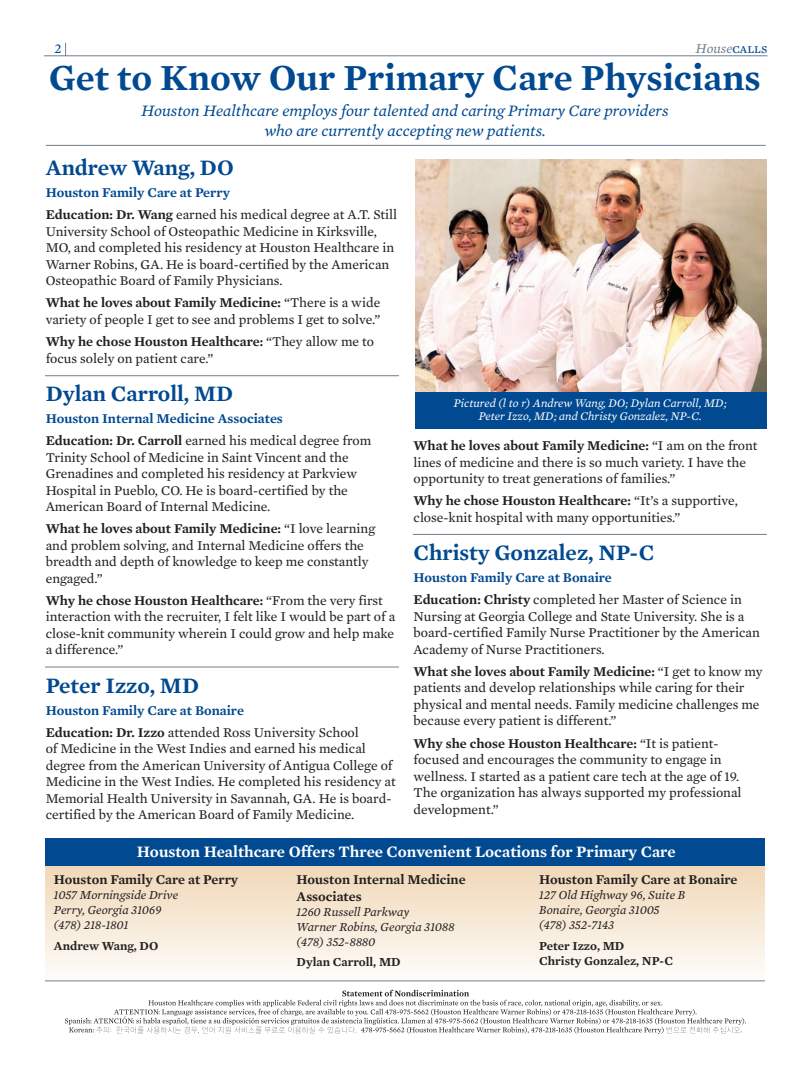
<style>
.page{position:relative;width:810px;height:1080px;background:#fff}
.page>*{position:absolute;margin:0;border:0;box-sizing:border-box;transform-origin:0 0}
.t1{font:600 37.5px "Mercury Text G2";color:#014990}
.t2{font:600 22.5px "Mercury Text G2";color:#014990}
.t3{font:italic 16.25px "Mercury Text G2";color:#014990}
.t4{font:600 16.25px "Mercury Text G2";color:#fff}
.t5{font:13.75px/16.5px "Mercury Text G2";color:#231f20}
.t6{font:600 13.75px "Mercury Text G2";color:#014990}
.t7{font:600 13.75px/16.5px "Mercury Text G2";color:#231f20}
.t8{font:italic 13.75px "Mercury Text G2";color:#707f8b}
.t9{font:13.75px "Mercury Text G2";color:#014990}
.t10{font:italic 12.5px "Mercury Text G2";color:#231f20}
.t11{font:600 12.5px "Mercury Text G2";color:#231f20}
.t12{font:italic 11.88px "Mercury Text G2";color:#fff}
.s1{font-family:"Mercury Text G2 Roman SC";font-style:normal;color:#014990}
.s2{font-weight:600}
</style>
<div class="page">
<div style="left:45px;top:866px;width:720px;height:116px;background:linear-gradient(to bottom,#f0d7b7,#fdfdfb)"></div>
<div style="left:45px;top:839px;width:720px;height:27px;background:#014990"></div>
<hr style="left:44px;top:55px;width:724px;height:1px;background:#707f8b">
<svg style="left:65px;top:43px;width:1px;height:12px"></svg>
<hr style="left:46px;top:145px;width:720px;height:1px;background:#707f8b">
<hr style="left:45px;top:980px;width:720px;height:1px;background:#707f8b">
<svg style="left:65px;top:990px;width:681px;height:44px"></svg>
<div style="left:415px;top:390px;width:351px;height:39px;background:#014990"></div>
<img style="left:415px;top:160px;width:351px;height:232px">
<hr style="left:45px;top:375px;width:354px;height:1px;background:#707f8b">
<hr style="left:45px;top:667px;width:354px;height:1px;background:#707f8b">
<hr style="left:413px;top:534px;width:354px;height:1px;background:#707f8b">
<p class="t9" style="left:54px;top:40px;width:9px">2</p>
<p class="t8" style="left:696px;top:40px;width:73px">House<span class="s1">calls</span></p>
<p class="t1" style="left:49px;top:55px;width:713px">Get to Know Our Primary Care Physicians</p>
<p class="t3" style="left:141px;top:101px;width:529px">Houston Healthcare employs four talented and caring Primary Care providers</p>
<p class="t3" style="left:264px;top:121px;width:283px">who are currently accepting new patients.</p>
<p class="t2" style="left:46px;top:154px;width:190px">Andrew Wang, DO</p>
<p class="t6" style="left:46px;top:184px;width:186px">Houston Family Care at Perry</p>
<p class="t5" style="left:46px;top:207px;width:353px"><span class="s2">Education: Dr. Wang</span> earned his medical degree at A.T. Still University School of Osteopathic Medicine in Kirksville, MO, and completed his residency at Houston Healthcare in Warner Robins, GA. He is board-certified by the American Osteopathic Board of Family Physicians.</p>
<p class="t5" style="left:46px;top:295px;width:336px"><span class="s2">What he loves about Family Medicine:</span> “There is a wide variety of people I get to see and problems I get to solve.”</p>
<p class="t5" style="left:46px;top:333px;width:330px"><span class="s2">Why he chose Houston Healthcare:</span> “They allow me to focus solely on patient care.”</p>
<p class="t2" style="left:46px;top:380px;width:189px">Dylan Carroll, MD</p>
<p class="t6" style="left:46px;top:410px;width:239px">Houston Internal Medicine Associates</p>
<p class="t5" style="left:46px;top:432px;width:327px"><span class="s2">Education: Dr. Carroll</span> earned his medical degree from Trinity School of Medicine in Saint Vincent and the Grenadines and completed his residency at Parkview Hospital in Pueblo, CO. He is board-certified by the American Board of Internal Medicine.</p>
<p class="t5" style="left:46px;top:520px;width:331px"><span class="s2">What he loves about Family Medicine:</span> “I love learning and problem solving, and Internal Medicine offers the breadth and depth of knowledge to keep me constantly engaged.”</p>
<p class="t5" style="left:46px;top:592px;width:351px"><span class="s2">Why he chose Houston Healthcare:</span> “From the very first interaction with the recruiter, I felt like I would be part of a close-knit community wherein I could grow and help make a difference.”</p>
<p class="t2" style="left:46px;top:671px;width:155px">Peter Izzo, MD</p>
<p class="t6" style="left:46px;top:702px;width:200px">Houston Family Care at Bonaire</p>
<p class="t5" style="left:46px;top:724px;width:352px"><span class="s2">Education: Dr. Izzo</span> attended Ross University School<br>of Medicine in the West Indies and earned his medical degree from the American University of Antigua College of Medicine in the West Indies. He completed his residency at Memorial Health University in Savannah, GA. He is board&shy;certified by the American Board of Family Medicine.</p>
<p class="t12" style="left:454px;top:396px;width:274px">Pictured (l to r) Andrew Wang, DO; Dylan Carroll, MD;</p>
<p class="t12" style="left:479px;top:409px;width:224px">Peter Izzo, MD; and Christy Gonzalez, NP-C.</p>
<p class="t5" style="left:414px;top:437px;width:346px"><span class="s2">What he loves about Family Medicine:</span> “I am on the front lines of medicine and there is so much variety. I have the opportunity to treat generations of families.”</p>
<p class="t5" style="left:414px;top:493px;width:326px"><span class="s2">Why he chose Houston Healthcare:</span> “It’s a supportive, close-knit hospital with many opportunities.”</p>
<p class="t2" style="left:414px;top:539px;width:242px">Christy Gonzalez, NP-C</p>
<p class="t6" style="left:414px;top:569px;width:200px">Houston Family Care at Bonaire</p>
<p class="t5" style="left:414px;top:592px;width:348px"><span class="s2">Education: Christy</span> completed her Master of Science in Nursing at Georgia College and State University. She is a board-certified Family Nurse Practitioner by the American Academy of Nurse Practitioners.</p>
<p class="t5" style="left:414px;top:663px;width:351px"><span class="s2">What she loves about Family Medicine:</span> “I get to know my patients and develop relationships while caring for their physical and mental needs. Family medicine challenges me because every patient is different.”</p>
<p class="t5" style="left:414px;top:735px;width:329px"><span class="s2">Why she chose Houston Healthcare:</span> “It is patient&shy;focused and encourages the community to engage in wellness. I started as a patient care tech at the age of 19.<br>The organization has always supported my professional development.”</p>
<p class="t4" style="left:137px;top:842px;width:540px">Houston Healthcare Offers Three Convenient Locations for Primary Care</p>
<p class="t7" style="left:54px;top:871px;width:186px">Houston Family Care at Perry</p>
<p class="t10" style="left:54px;top:888px;width:126px">1057 Morningside Drive</p>
<p class="t10" style="left:54px;top:903px;width:109px">Perry, Georgia 31069</p>
<p class="t10" style="left:54px;top:918px;width:76px">(478) 218-1801</p>
<p class="t11" style="left:54px;top:938px;width:106px">Andrew Wang, DO</p>
<p class="t7" style="left:297px;top:871px;width:171px">Houston Internal Medicine<br>Associates</p>
<p class="t10" style="left:297px;top:904px;width:114px">1260 Russell Parkway</p>
<p class="t10" style="left:297px;top:919px;width:160px">Warner Robins, Georgia 31088</p>
<p class="t10" style="left:297px;top:934px;width:80px">(478) 352-8880</p>
<p class="t11" style="left:297px;top:955px;width:106px">Dylan Carroll, MD</p>
<p class="t7" style="left:539px;top:871px;width:200px">Houston Family Care at Bonaire</p>
<p class="t10" style="left:539px;top:888px;width:148px">127 Old Highway 96, Suite B</p>
<p class="t10" style="left:539px;top:903px;width:122px">Bonaire, Georgia 31005</p>
<p class="t10" style="left:539px;top:918px;width:77px">(478) 352-7143</p>
<p class="t11" style="left:539px;top:938px;width:87px">Peter Izzo, MD</p>
<p class="t11" style="left:539px;top:953px;width:135px">Christy Gonzalez, NP-C</p>
</div>
